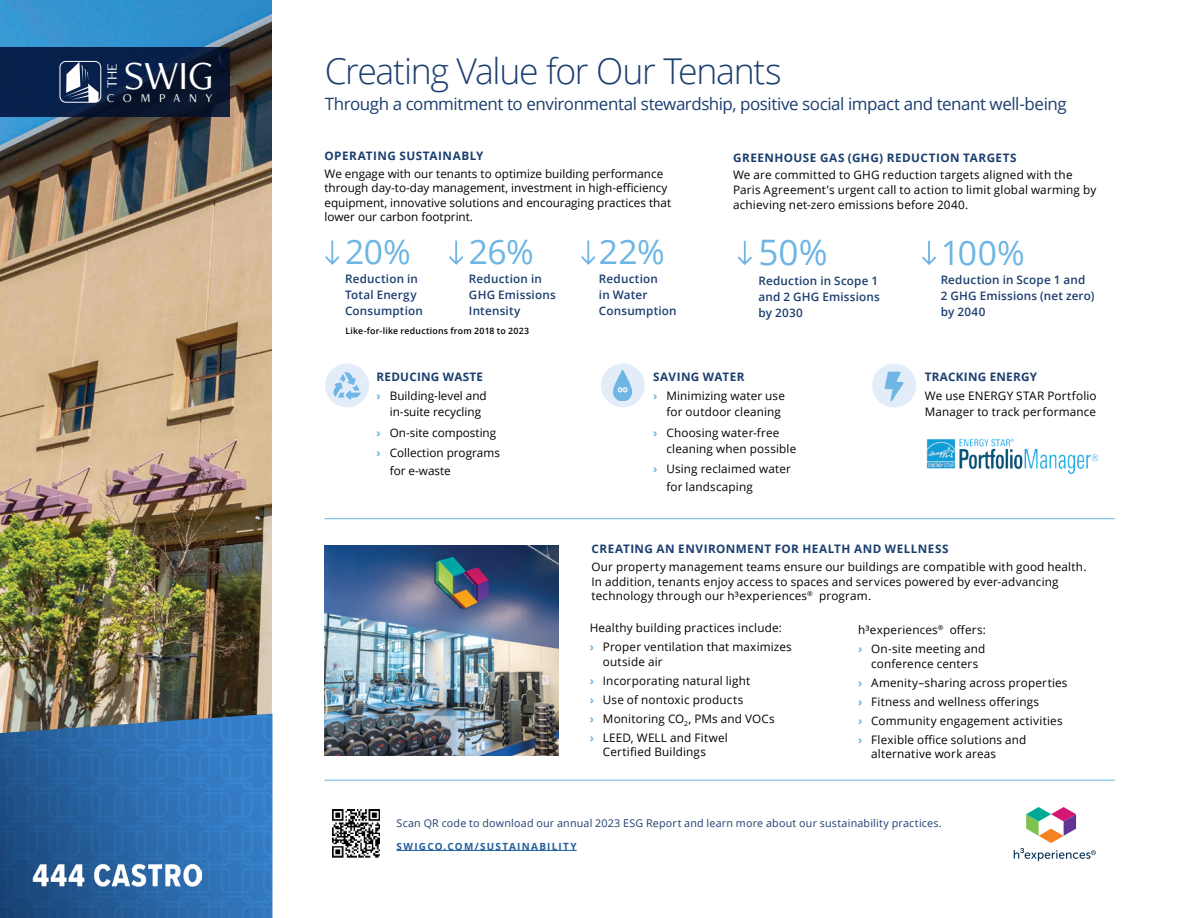
<style>
.page{position:relative;width:1188px;height:918px;background:#fff}
.page>*{position:absolute;margin:0;border:0;box-sizing:border-box;transform-origin:0 0}
.t1{font:41.4px "Freight Neo Pro";color:#fff}
.t2{font:300 35.55px "Open Sans";letter-spacing:-.035em;color:#1b3e6f}
.t3{font:35.1px "Open Sans";color:#6cb5e4}
.t4{font:33.6px "Open Sans";letter-spacing:-.015em;color:#6cb5e4}
.t5{font:16.95px "Open Sans";letter-spacing:-.025em;color:#1b3e6f}
.t6{font:14.85px "Freight Neo Pro";color:#fff}
.t7{font:12.45px "Freight Neo Pro";letter-spacing:.685em;color:#fff}
.t8{font:11.7px/19px "Open Sans";letter-spacing:.015em;color:#000}
.t9{font:600 11.7px/16px "Open Sans";letter-spacing:.015em;color:#1b3e6f}
.t10{font:700 11.7px "Open Sans";letter-spacing:.04em;color:#1b3e6f}
.t11{font:700 11.7px "Open Sans";letter-spacing:.02em;color:#1b3e6f}
.t12{font:10.65px "Open Sans";letter-spacing:.02em;color:#1b3e6f}
.t13{font:700 9.9px "Open Sans";letter-spacing:.125em;color:#215e9e}
.t14{font:600 8.85px "Open Sans";letter-spacing:.025em;color:#000}
.s1{font-weight:700;color:#1b3e6f}
.s2{font-weight:700;color:#6cb5e4}
</style>
<div class="page">
<img style="left:0;top:0;width:272px;height:714px">
<svg style="left:0;top:48px;width:230px;height:69px;fill:#08204a"></svg>
<svg style="left:325px;top:240px;width:15px;height:25px"></svg>
<svg style="left:449px;top:240px;width:15px;height:25px"></svg>
<svg style="left:581px;top:240px;width:15px;height:25px"></svg>
<svg style="left:737px;top:240px;width:15px;height:25px"></svg>
<svg style="left:922px;top:240px;width:15px;height:25px"></svg>
<hr style="left:325px;top:780px;width:790px;height:1px;background:#6cb5e4">
<hr style="left:325px;top:518px;width:790px;height:1px;background:#6cb5e4">
<div style="left:601px;top:364px;width:44px;height:43px;background:#e2edf9;border-radius:50%"></div>
<img style="left:613px;top:369px;width:19px;height:32px">
<div style="left:872px;top:364px;width:44px;height:43px;background:#e2edf9;border-radius:50%"></div>
<img style="left:884px;top:371px;width:20px;height:30px">
<div style="left:325px;top:364px;width:44px;height:43px;background:#e2edf9;border-radius:50%"></div>
<img style="left:333px;top:372px;width:28px;height:28px">
<img style="left:325px;top:545px;width:233px;height:210px">
<img style="left:927px;top:438px;width:172px;height:37px">
<hr style="left:397px;top:850px;width:180px;height:1px;background:#215e9e">
<img style="left:332px;top:809px;width:48px;height:49px">
<svg style="left:1014px;top:807px;width:82px;height:54px"></svg>
<svg style="left:64px;top:63px;width:35px;height:39px"></svg>
<div style="left:60px;top:61px;width:41px;height:41px;border:1px solid #fff;border-radius:6px"></div>
<svg style="left:205px;top:76px;width:6px;height:2px"></svg>
<img style="left:0;top:714px;width:272px;height:204px">
<img style="left:31px;top:861px;width:171px;height:30px">
<p class="t6" style="left:102px;top:88px;width:27px;rotate:-90deg">THE</p>
<h1 class="t1" style="left:124px;top:47px;width:91px">SWIG</h1>
<p class="t7" style="left:107px;top:89px;width:107px">COMPANY</p>
<h2 class="t2" style="left:325px;top:46px;width:459px">Creating Value for Our Tenants</h2>
<h3 class="t5" style="left:325px;top:92px;width:744px">Through a commitment to environmental stewardship, positive social impact and tenant well-being</h3>
<p class="t10" style="left:733px;top:149px;width:285px">GREENHOUSE GAS (GHG) REDUCTION TARGETS</p>
<p class="t8" style="left:733px;top:167px;width:365px;line-height:14.7px">We are committed to GHG reduction targets aligned with the<br>Paris Agreement’s urgent call to action to limit global warming by achieving net-zero emissions before 2040.</p>
<h3 class="t4" style="left:941px;top:229px;width:86px">100%</h3>
<p class="t9" style="left:941px;top:271px;width:155px">Reduction in Scope 1 and<br>2 GHG Emissions (net zero) by 2040</p>
<p class="t10" style="left:325px;top:147px;width:160px">OPERATING SUSTAINABLY</p>
<p class="t8" style="left:325px;top:166px;width:348px;line-height:14.7px">We engage with our tenants to optimize building performance through day-to-day management, investment in high-efficiency equipment, innovative solutions and encouraging practices that lower our carbon footprint.</p>
<h3 class="t4" style="left:345px;top:229px;width:67px">20%</h3>
<p class="t9" style="left:345px;top:271px;width:79px">Reduction in<br>Total Energy<br>Consumption</p>
<h3 class="t4" style="left:469px;top:229px;width:66px">26%</h3>
<p class="t9" style="left:469px;top:271px;width:88px">Reduction in<br>GHG Emissions<br>Intensity</p>
<h3 class="t4" style="left:599px;top:229px;width:68px">22%</h3>
<p class="t9" style="left:599px;top:271px;width:79px">Reduction<br>in Water<br>Consumption</p>
<h3 class="t3" style="left:758px;top:229px;width:71px">50%</h3>
<p class="t9" style="left:758px;top:272px;width:123px">Reduction in Scope 1 and 2 GHG Emissions by 2030</p>
<p class="t14" style="left:345px;top:325px;width:185px">Like-for-like reductions from 2018 to 2023</p>
<p class="t8" style="left:377px;top:367px;width:112px"><span class="s1">REDUCING WASTE </span><span class="s2">›</span> Building-level and</p>
<p class="t8" style="left:377px;top:402px;width:125px;line-height:20.5px;text-align:center">in-suite recycling<br><span class="s2">›</span> On-site composting <span class="s2">›</span> Collection programs</p>
<p class="t8" style="left:390px;top:461px;width:63px">for e-waste</p>
<p class="t8" style="left:653px;top:367px;width:133px"><span class="s1">SAVING WATER<br></span><span class="s2">›</span> Minimizing water use</p>
<p class="t8" style="left:653px;top:402px;width:129px;line-height:20.5px;text-align:right">for outdoor cleaning<br><span class="s2">›</span> Choosing water-free</p>
<p class="t8" style="left:653px;top:438px;width:145px;line-height:20.5px;text-indent:13px">cleaning when possible <span class="s2">›</span> Using reclaimed water</p>
<p class="t8" style="left:666px;top:477px;width:88px">for landscaping</p>
<p class="t11" style="left:925px;top:369px;width:114px">TRACKING ENERGY</p>
<p class="t8" style="left:925px;top:388px;width:173px;line-height:16px">We use ENERGY STAR Portfolio<br>Manager to track performance</p>
<p class="t10" style="left:591px;top:541px;width:359px">CREATING AN ENVIRONMENT FOR HEALTH AND WELLNESS</p>
<p class="t8" style="left:591px;top:559px;width:496px;line-height:14.7px">Our property management teams ensure our buildings are compatible with good health.<br>In addition, tenants enjoy access to spaces and services powered by ever-advancing technology through our h³experiences<sup>®</sup> program.</p>
<p class="t8" style="left:590px;top:618px;width:204px">Healthy building practices include:<br><span class="s2">›</span> Proper ventilation that maximizes</p>
<p class="t8" style="left:590px;top:651px;width:187px;text-indent:13px">outside air<br><span class="s2">›</span> Incorporating natural light<br><span class="s2">›</span> Use of nontoxic products<br><span class="s2">›</span> Monitoring CO<sub>2</sub>, PMs and VOCs <span class="s2">›</span> LEED, WELL and Fitwel</p>
<p class="t8" style="left:603px;top:742px;width:105px">Certified Buildings</p>
<p class="t8" style="left:858px;top:620px;width:129px">h³experiences<sup>®</sup> offers: <span class="s2">›</span> On-site meeting and</p>
<p class="t8" style="left:858px;top:654px;width:211px;text-indent:13px">conference centers<br><span class="s2">›</span> Amenity–sharing across properties <span class="s2">›</span> Fitness and wellness offerings<br><span class="s2">›</span> Community engagement activities <span class="s2">›</span> Flexible office solutions and</p>
<p class="t8" style="left:871px;top:744px;width:126px">alternative work areas</p>
<p class="t12" style="left:397px;top:815px;width:547px">Scan QR code to download our annual 2023 ESG Report and learn more about our sustainability practices.</p>
<p class="t13" style="left:397px;top:839px;width:182px">SWIGCO.COM/SUSTAINABILITY</p>
</div>
